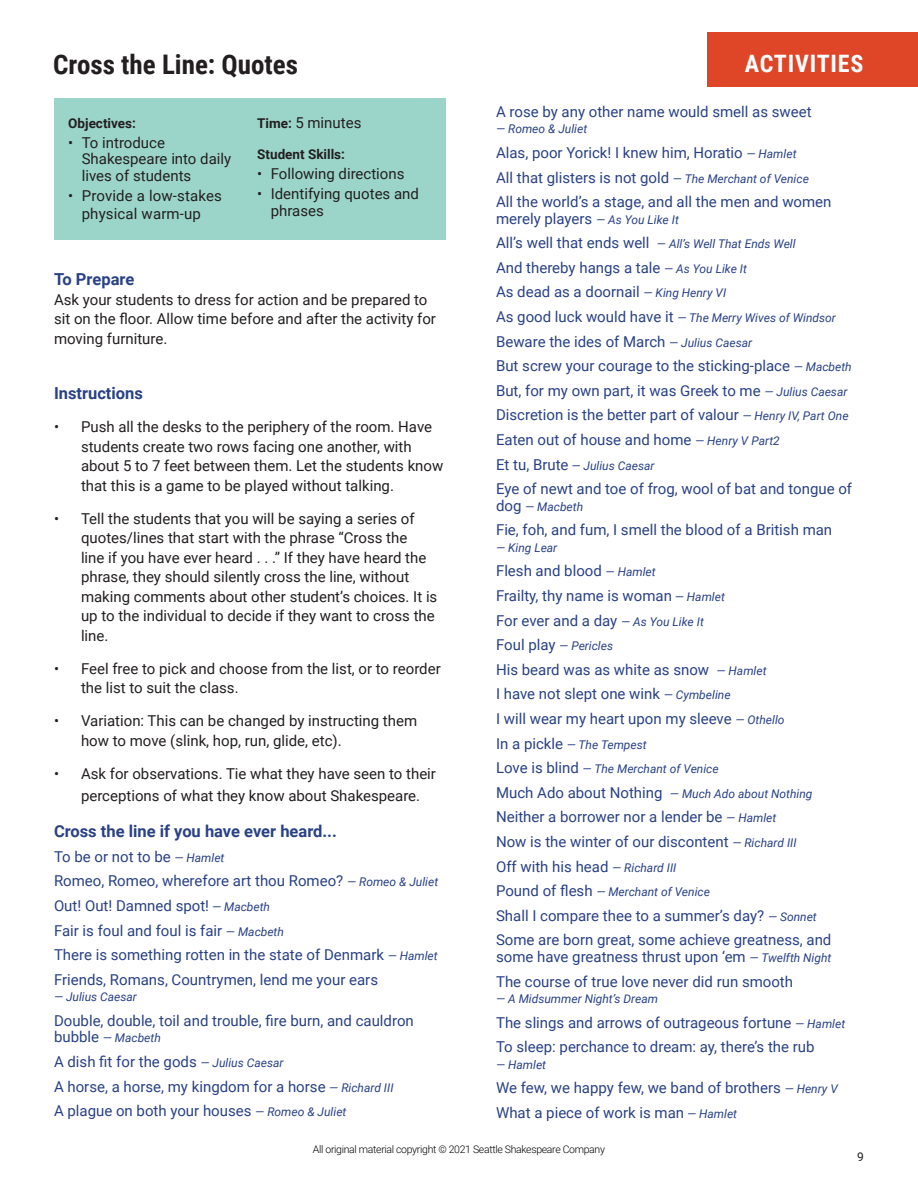
<style>
.page{position:relative;width:918px;height:1188px;background:#fff}
.page>*{position:absolute;margin:0;border:0;box-sizing:border-box;transform-origin:0 0}
.t1{font:700 27px "Roboto Condensed";color:#231f20}
.t2{font:700 24px "Roboto Condensed";letter-spacing:.035em;color:#fff}
.t3{font:700 16.5px "Roboto";color:#294185}
.notes{font:15px/16.5px "Roboto";color:#294185}
.notes-2{font:15px/19.5px "Roboto";color:#231f20}
.t4{font:700 13.5px "Roboto";color:#231f20}
.notes-3{font:italic 12px "Roboto";color:#294185}
.t5{font:12px "Roboto";color:#231f20}
.t6{font:300 10.5px "Roboto";letter-spacing:-.03em;color:#000}
.s1{font-weight:700;font-size:13.5px}
.s2{font-style:italic;font-size:12px}
.s3{font-style:normal;font-size:15px}
</style>
<div class="page">
<div style="left:707px;top:32px;width:211px;height:55px;background:#de4627"></div>
<div style="left:55px;top:98px;width:391px;height:142px;background:#9bd5c9"></div>
<p class="t1" style="left:53px;top:46px;width:246px">Cross the Line: Quotes</p>
<p class="t4" style="left:68px;top:113px;width:69px">Objectives:</p>
<p class="notes-2" style="left:82px;top:133px;width:151px;line-height:16.5px;text-indent:-14px">• To introduce<br>Shakespeare into daily lives of students</p>
<p class="notes-2" style="left:68px;top:186px;width:155px;line-height:18px;text-align:center">• Provide a low-stakes physical warm-up</p>
<p class="notes-2" style="left:257px;top:112px;width:106px"><span class="s1">Time:</span> 5 minutes</p>
<p class="t4" style="left:257px;top:145px;width:89px">Student Skills:</p>
<p class="notes-2" style="left:257px;top:163px;width:149px">• Following directions</p>
<p class="notes-2" style="left:271px;top:185px;width:150px;line-height:16.5px;text-indent:-14px">• Identifying quotes and phrases</p>
<p class="t3" style="left:54px;top:268px;width:82px">To Prepare</p>
<p class="notes-2" style="left:54px;top:289px;width:383px">Ask your students to dress for action and be prepared to sit on the floor. Allow time before and after the activity for moving furniture.</p>
<p class="t3" style="left:54px;top:382px;width:90px">Instructions</p>
<p class="notes-2" style="left:81px;top:416px;width:364px;text-indent:-27px">• Push all the desks to the periphery of the room. Have students create two rows facing one another, with about 5 to 7 feet between them. Let the students know that this is a game to be played without talking.</p>
<p class="notes-2" style="left:81px;top:508px;width:358px;text-indent:-27px">• Tell the students that you will be saying a series of quotes/lines that start with the phrase “Cross the<br>line if you have ever heard . . .” If they have heard the phrase, they should silently cross the line, without making comments about other student’s choices. It is up to the individual to decide if they want to cross the line.</p>
<p class="notes-2" style="left:81px;top:658px;width:361px;text-indent:-27px">• Feel free to pick and choose from the list, or to reorder the list to suit the class.</p>
<p class="notes-2" style="left:81px;top:710px;width:338px;text-indent:-27px">• Variation: This can be changed by instructing them how to move (slink, hop, run, glide, etc).</p>
<p class="notes-2" style="left:81px;top:761px;width:357px;line-height:22.5px;text-indent:-27px">• Ask for observations. Tie what they have seen to their perceptions of what they know about Shakespeare.</p>
<p class="t3" style="left:54px;top:820px;width:284px">Cross the line if you have ever heard...</p>
<p class="notes" style="left:54px;top:848px;width:172px">To be or not to be <span class="s2">— Hamlet</span></p>
<p class="notes" style="left:54px;top:872px;width:386px">Romeo, Romeo, wherefore art thou Romeo? <span class="s2">— Romeo &amp; Juliet</span></p>
<p class="notes" style="left:54px;top:897px;width:218px">Out! Out! Damned spot! <span class="s2">— Macbeth</span></p>
<p class="notes" style="left:54px;top:921px;width:231px">Fair is foul and foul is fair <span class="s2">— Macbeth</span></p>
<p class="notes" style="left:54px;top:946px;width:385px">There is something rotten in the state of Denmark <span class="s2">— Hamlet</span></p>
<p class="notes" style="left:54px;top:971px;width:326px">Friends, Romans, Countrymen, lend me your ears</p>
<p class="notes-3" style="left:54px;top:989px;width:84px">— Julius Caesar</p>
<p class="notes" style="left:54px;top:1012px;width:361px">Double, double, toil and trouble, fire burn, and cauldron</p>
<p class="notes-3" style="left:54px;top:1030px;width:108px"><span class="s3">bubble</span> — Macbeth</p>
<p class="notes" style="left:54px;top:1053px;width:231px">A dish fit for the gods <span class="s2">— Julius Caesar</span></p>
<p class="notes" style="left:54px;top:1077px;width:341px">A horse, a horse, my kingdom for a horse <span class="s2">— Richard III</span></p>
<p class="notes" style="left:54px;top:1102px;width:294px">A plague on both your houses <span class="s2">— Romeo &amp; Juliet</span></p>
<p class="t2" style="left:745px;top:47px;width:120px">ACTIVITIES</p>
<p class="notes" style="left:496px;top:103px;width:317px">A rose by any other name would smell as sweet</p>
<p class="notes-3" style="left:496px;top:121px;width:93px">— Romeo &amp; Juliet</p>
<p class="notes" style="left:496px;top:144px;width:302px">Alas, poor Yorick! I knew him, Horatio <span class="s2">— Hamlet</span></p>
<p class="notes" style="left:496px;top:168px;width:314px">All that glisters is not gold <span class="s2">— The Merchant of Venice</span></p>
<p class="notes" style="left:496px;top:193px;width:337px">All the world’s a stage, and all the men and women merely players <span class="s2">— As You Like It</span></p>
<p class="notes-3" style="left:496px;top:236px;width:301px"><span class="s3">All’s well that ends well</span> — All’s Well That Ends Well</p>
<p class="notes" style="left:496px;top:259px;width:252px">And thereby hangs a tale <span class="s2">— As You Like It</span></p>
<p class="notes" style="left:496px;top:283px;width:232px">As dead as a doornail <span class="s2">— King Henry VI</span></p>
<p class="notes-3" style="left:496px;top:309px;width:341px"><span class="s3">As good luck would have it</span> — The Merry Wives of Windsor</p>
<p class="notes" style="left:496px;top:333px;width:258px">Beware the ides of March <span class="s2">— Julius Caesar</span></p>
<p class="notes" style="left:496px;top:357px;width:357px">But screw your courage to the sticking-place <span class="s2">— Macbeth</span></p>
<p class="notes" style="left:496px;top:382px;width:353px">But, for my own part, it was Greek to me <span class="s2">— Julius Caesar</span></p>
<p class="notes" style="left:496px;top:406px;width:354px">Discretion is the better part of valour <span class="s2">— Henry IV, Part One</span></p>
<p class="notes" style="left:496px;top:431px;width:285px">Eaten out of house and home <span class="s2">— Henry V Part2</span></p>
<p class="notes-3" style="left:496px;top:457px;width:160px"><span class="s3">Et tu, Brute</span> — Julius Caesar</p>
<p class="notes" style="left:496px;top:480px;width:358px">Eye of newt and toe of frog, wool of bat and tongue of</p>
<p class="notes-3" style="left:496px;top:498px;width:89px"><span class="s3">dog</span> — Macbeth</p>
<p class="notes" style="left:496px;top:521px;width:338px">Fie, foh, and fum, I smell the blood of a British man</p>
<p class="notes-3" style="left:496px;top:539px;width:63px">— King Lear</p>
<p class="notes" style="left:496px;top:562px;width:161px">Flesh and blood <span class="s2">— Hamlet</span></p>
<p class="notes" style="left:496px;top:587px;width:230px">Frailty, thy name is woman <span class="s2">— Hamlet</span></p>
<p class="notes" style="left:496px;top:612px;width:209px">For ever and a day <span class="s2">— As You Like It</span></p>
<p class="notes-3" style="left:496px;top:638px;width:119px"><span class="s3">Foul play</span> — Pericles</p>
<p class="notes" style="left:496px;top:661px;width:272px">His beard was as white as snow <span class="s2">— Hamlet</span></p>
<p class="notes" style="left:496px;top:685px;width:236px">I have not slept one wink <span class="s2">— Cymbeline</span></p>
<p class="notes" style="left:496px;top:710px;width:290px">I will wear my heart upon my sleeve <span class="s2">— Othello</span></p>
<p class="notes-3" style="left:496px;top:736px;width:152px"><span class="s3">In a pickle</span> — The Tempest</p>
<p class="notes-3" style="left:496px;top:761px;width:224px"><span class="s3">Love is blind</span> — The Merchant of Venice</p>
<p class="notes-3" style="left:496px;top:785px;width:318px"><span class="s3">Much Ado about Nothing</span> — Much Ado about Nothing</p>
<p class="notes" style="left:496px;top:808px;width:282px">Neither a borrower nor a lender be <span class="s2">— Hamlet</span></p>
<p class="notes" style="left:496px;top:833px;width:302px">Now is the winter of our discontent <span class="s2">— Richard III</span></p>
<p class="notes" style="left:496px;top:858px;width:182px">Off with his head <span class="s2">— Richard III</span></p>
<p class="notes-3" style="left:496px;top:884px;width:215px"><span class="s3">Pound of flesh</span> — Merchant of Venice</p>
<p class="notes" style="left:496px;top:907px;width:322px">Shall I compare thee to a summer’s day? <span class="s2">— Sonnet</span></p>
<p class="notes" style="left:496px;top:931px;width:337px">Some are born great, some achieve greatness, and some have greatness thrust upon ‘em <span class="s2">— Twelfth Night</span></p>
<p class="notes" style="left:496px;top:972px;width:299px">The course of true love never did run smooth</p>
<p class="notes-3" style="left:496px;top:990px;width:163px">— A Midsummer Night’s Dream</p>
<p class="notes" style="left:496px;top:1014px;width:351px">The slings and arrows of outrageous fortune <span class="s2">— Hamlet</span></p>
<p class="notes" style="left:496px;top:1038px;width:320px">To sleep: perchance to dream: ay, there’s the rub</p>
<p class="notes-3" style="left:496px;top:1056px;width:52px">— Hamlet</p>
<p class="notes" style="left:496px;top:1079px;width:343px">We few, we happy few, we band of brothers <span class="s2">— Henry V</span></p>
<p class="notes" style="left:496px;top:1104px;width:243px">What a piece of work is man <span class="s2">— Hamlet</span></p>
<p class="t6" style="left:313px;top:1142px;width:294px">All original material copyright © 2021 Seattle Shakespeare Company</p>
<p class="t5" style="left:857px;top:1149px;width:8px">9</p>
</div>
